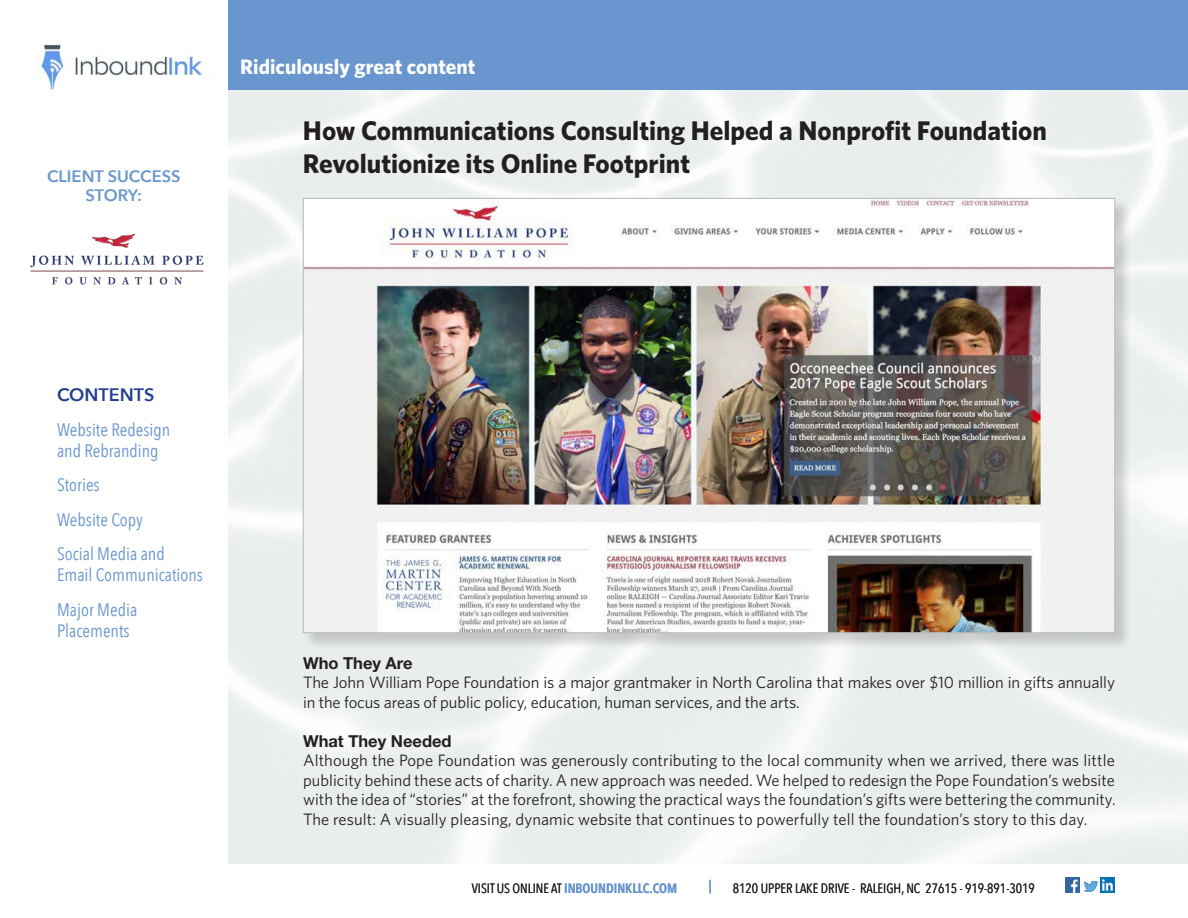
<style>
.page{position:relative;width:1188px;height:918px;background:#fff}
.page>*{position:absolute;margin:0;border:0;box-sizing:border-box;transform-origin:0 0}
.Header1{font:700 27px/32.4px "Whitney";color:#231f20}
.t1{font:700 21px "Whitney";color:#fff}
.TOC-side{font:18px/21px "Avenir Next Condensed";color:#6996ce}
.TOC-side-2{font:600 18px "Avenir Next";color:#253f8e}
.just_text{font:16.5px/19.5px "Whitney";letter-spacing:-.005em;color:#231f20}
.header2{font:700 16.5px "Helvetica Neue LT Std";color:#231f20}
.t2{font:600 16.5px/19.8px "Avenir Next";color:#6996ce;text-align:center}
.t3{font:13.5px "Avenir Next Condensed";color:#231f20}
.t4{font:600 13.5px "Avenir Next Condensed";color:#6996ce}
.s1{font-weight:400;color:#231f20}
</style>
<div class="page">
<img style="left:38px;top:44px;width:166px;height:47px">
<img style="left:30px;top:233px;width:174px;height:52px">
<img style="left:1065px;top:878px;width:15px;height:14px">
<img style="left:1100px;top:878px;width:15px;height:15px">
<div style="left:228px;top:0;width:960px;height:90px;background:#6996ce"></div>
<svg style="left:1084px;top:881px;width:13px;height:11px"></svg>
<div style="left:303px;top:198px;width:829px;height:452px;background:#231f20;opacity:.19"></div>
<img style="left:305px;top:200px;width:808px;height:431px">
<p class="t2" style="left:47px;top:165px;width:135px">CLIENT SUCCESS<br>STORY:</p>
<p class="t1" style="left:240px;top:54px;width:237px">Ridiculously great content</p>
<p class="Header1" style="left:303px;top:114px;width:745px">How Communications Consulting Helped a Nonprofit Foundation<br>Revolutionize its Online Footprint</p>
<p class="TOC-side-2" style="left:57px;top:379px;width:99px">CONTENTS</p>
<p class="TOC-side" style="left:57px;top:418px;width:115px">Website Redesign and Rebranding</p>
<p class="TOC-side" style="left:57px;top:473px;width:44px">Stories</p>
<p class="TOC-side" style="left:57px;top:508px;width:87px">Website Copy</p>
<p class="TOC-side" style="left:57px;top:542px;width:148px">Social Media and<br>Email Communications</p>
<p class="TOC-side" style="left:57px;top:598px;width:82px">Major Media<br>Placements</p>
<p class="header2" style="left:303px;top:653px;width:111px">Who They Are</p>
<p class="just_text" style="left:303px;top:673px;width:813px">The John William Pope Foundation is a major grantmaker in North Carolina that makes over $10 million in gifts annually in the focus areas of public policy, education, human services, and the arts.</p>
<p class="header2" style="left:303px;top:731px;width:150px">What They Needed</p>
<p class="just_text" style="left:303px;top:751px;width:814px;text-align:justify">Although the Pope Foundation was generously contributing to the local community when we arrived, there was little publicity behind these acts of charity. A new approach was needed. We helped to redesign the Pope Foundation’s website with the idea of “stories” at the forefront, showing the practical ways the foundation’s gifts were bettering the community.<br>The result: A visually pleasing, dynamic website that continues to powerfully tell the foundation’s story to this day.</p>
<p class="t4" style="left:472px;top:876px;width:207px"><span class="s1">VISIT US ONLINE AT</span> INBOUNDINKLLC.COM</p>
<p class="t4" style="left:709px;top:873px;width:4px">|</p>
<p class="t3" style="left:733px;top:876px;width:303px">8120 UPPER LAKE DRIVE - RALEIGH, NC 27615 - 919-891-3019</p>
</div>
